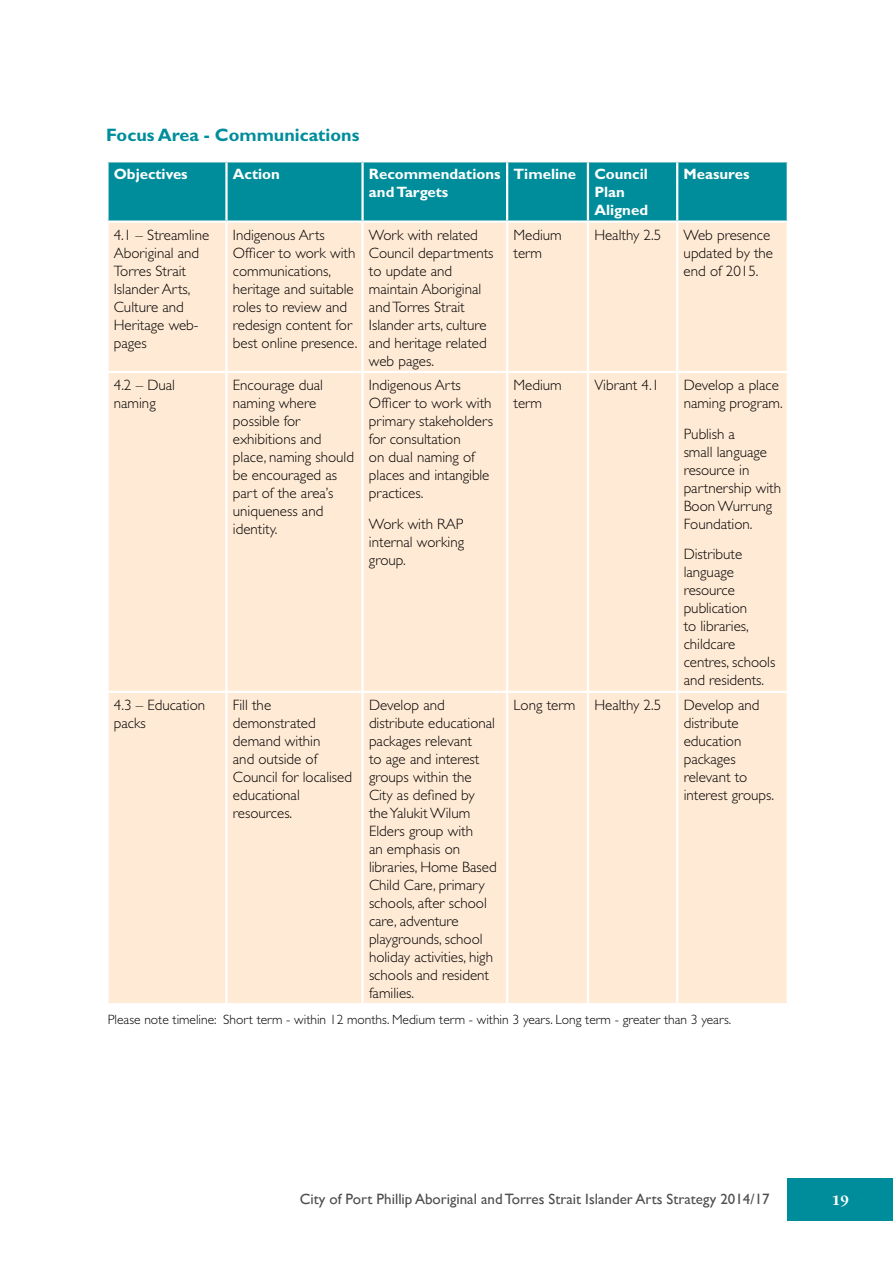
<style>
.page{position:relative;width:893px;height:1263px;background:#fff}
.page>*{position:absolute;margin:0;border:0;box-sizing:border-box;transform-origin:0 0}
.t1{font:700 18px "Gill Sans";color:#008d9b}
.t2{font:300 15px/18px "Gill Sans";color:#000}
.t3{font:15px "Gill Sans";color:#4d4d4f}
.t4{font:700 15px/18px "Gill Sans";color:#fff}
.t5{font:700 15px "Garamond";color:#fff}
.t6{font:300 13.5px "Gill Sans";color:#000}
</style>
<div class="page">
<div style="left:109px;top:162px;width:678px;height:58px;background:#008d9b"></div>
<div style="left:109px;top:223px;width:678px;height:780px;background:#ffead5"></div>
<hr style="left:225px;top:162px;width:3px;height:58px;background:#fff">
<hr style="left:361px;top:162px;width:3px;height:58px;background:#fff">
<hr style="left:506px;top:162px;width:2px;height:58px;background:#fff">
<hr style="left:587px;top:162px;width:2px;height:58px;background:#fff">
<hr style="left:676px;top:162px;width:2px;height:58px;background:#fff">
<hr style="left:225px;top:223px;width:3px;height:148px;background:#fff">
<hr style="left:361px;top:223px;width:3px;height:148px;background:#fff">
<hr style="left:506px;top:223px;width:2px;height:148px;background:#fff">
<hr style="left:587px;top:223px;width:2px;height:148px;background:#fff">
<hr style="left:676px;top:223px;width:2px;height:148px;background:#fff">
<hr style="left:106px;top:371px;width:120px;height:2px;background:#fff">
<hr style="left:106px;top:691px;width:120px;height:2px;background:#fff">
<hr style="left:226px;top:371px;width:137px;height:2px;background:#fff">
<hr style="left:225px;top:373px;width:3px;height:318px;background:#fff">
<hr style="left:363px;top:371px;width:144px;height:2px;background:#fff">
<hr style="left:361px;top:373px;width:3px;height:318px;background:#fff">
<hr style="left:507px;top:371px;width:81px;height:2px;background:#fff">
<hr style="left:506px;top:373px;width:2px;height:318px;background:#fff">
<hr style="left:588px;top:371px;width:89px;height:2px;background:#fff">
<hr style="left:587px;top:373px;width:2px;height:318px;background:#fff">
<hr style="left:677px;top:371px;width:112px;height:2px;background:#fff">
<hr style="left:676px;top:373px;width:2px;height:318px;background:#fff">
<hr style="left:226px;top:691px;width:137px;height:2px;background:#fff">
<hr style="left:225px;top:693px;width:3px;height:310px;background:#fff">
<hr style="left:363px;top:691px;width:144px;height:2px;background:#fff">
<hr style="left:361px;top:693px;width:3px;height:310px;background:#fff">
<hr style="left:507px;top:691px;width:81px;height:2px;background:#fff">
<hr style="left:506px;top:693px;width:2px;height:310px;background:#fff">
<hr style="left:588px;top:691px;width:89px;height:2px;background:#fff">
<hr style="left:587px;top:693px;width:2px;height:310px;background:#fff">
<hr style="left:677px;top:691px;width:112px;height:2px;background:#fff">
<hr style="left:676px;top:693px;width:2px;height:310px;background:#fff">
<div style="left:787px;top:1178px;width:106px;height:42px;background:#008d9b"></div>
<p class="t1" style="left:106px;top:125px;width:255px">Focus Area - Communications</p>
<p class="t4" style="left:114px;top:165px;width:75px">Objectives</p>
<p class="t4" style="left:233px;top:165px;width:49px">Action</p>
<p class="t4" style="left:369px;top:165px;width:133px">Recommendations and Targets</p>
<p class="t4" style="left:594px;top:165px;width:55px;text-indent:-81px">Timeline Council<br>Plan<br>Aligned</p>
<p class="t4" style="left:684px;top:165px;width:67px">Measures</p>
<p class="t2" style="left:114px;top:226px;width:97px">4.1 – Streamline<br>Aboriginal and<br>Torres Strait<br>Islander Arts,<br>Culture and<br>Heritage web&shy;pages</p>
<p class="t2" style="left:233px;top:226px;width:126px">Indigenous Arts<br>Officer to work with communications, heritage and suitable roles to review and redesign content for best online presence.</p>
<p class="t2" style="left:369px;top:226px;width:126px">Work with related<br>Council departments to update and maintain Aboriginal and Torres Strait<br>Islander arts, culture and heritage related web pages.</p>
<p class="t2" style="left:514px;top:226px;width:50px">Medium term</p>
<p class="t2" style="left:594px;top:226px;width:68px">Healthy 2.5</p>
<p class="t2" style="left:684px;top:226px;width:91px">Web presence updated by the end of 2015.</p>
<p class="t2" style="left:114px;top:376px;width:63px">4.2 – Dual naming</p>
<p class="t2" style="left:233px;top:376px;width:123px">Encourage dual naming where possible for exhibitions and place, naming should be encouraged as part of the area’s uniqueness and identity.</p>
<p class="t2" style="left:369px;top:376px;width:125px">Indigenous Arts<br>Officer to work with primary stakeholders for consultation<br>on dual naming of places and intangible practices.</p>
<p class="t2" style="left:514px;top:376px;width:50px">Medium term</p>
<p class="t2" style="left:594px;top:376px;width:66px">Vibrant 4.1</p>
<p class="t2" style="left:684px;top:376px;width:100px">Develop a place naming program.</p>
<p class="t2" style="left:684px;top:425px;width:99px">Publish a<br>small language resource in partnership with<br>Boon Wurrung<br>Foundation.</p>
<p class="t2" style="left:684px;top:545px;width:93px">Distribute language resource publication<br>to libraries, childcare centres, schools and residents.</p>
<p class="t2" style="left:369px;top:515px;width:97px;text-align:justify">Work with RAP internal working group.</p>
<p class="t2" style="left:114px;top:696px;width:93px">4.3 – Education packs</p>
<p class="t2" style="left:233px;top:696px;width:121px">Fill the demonstrated demand within<br>and outside of<br>Council for localised educational resources.</p>
<p class="t2" style="left:369px;top:696px;width:129px">Develop and distribute educational packages relevant<br>to age and interest groups within the<br>City as defined by the Yalukit Wilum<br>Elders group with<br>an emphasis on libraries, Home Based<br>Child Care, primary schools, after school care, adventure playgrounds, school holiday activities, high schools and resident families.</p>
<p class="t2" style="left:514px;top:696px;width:63px">Long term</p>
<p class="t2" style="left:594px;top:696px;width:68px">Healthy 2.5</p>
<p class="t2" style="left:684px;top:696px;width:92px">Develop and distribute education packages relevant to interest groups.</p>
<p class="t6" style="left:108px;top:1011px;width:625px">Please note timeline: Short term - within 12 months. Medium term - within 3 years. Long term - greater than 3 years.</p>
<p class="t3" style="left:300px;top:1190px;width:471px">City of Port Phillip Aboriginal and Torres Strait Islander Arts Strategy 2014/17</p>
<p class="t5" style="left:832px;top:1192px;width:18px">19</p>
<p class="t3" style="left:353px;top:1191px;width:418px">Ci y of Port Ph ll p Aboriginal and Torres Strait Islande Arts Strategy</p>
</div>
